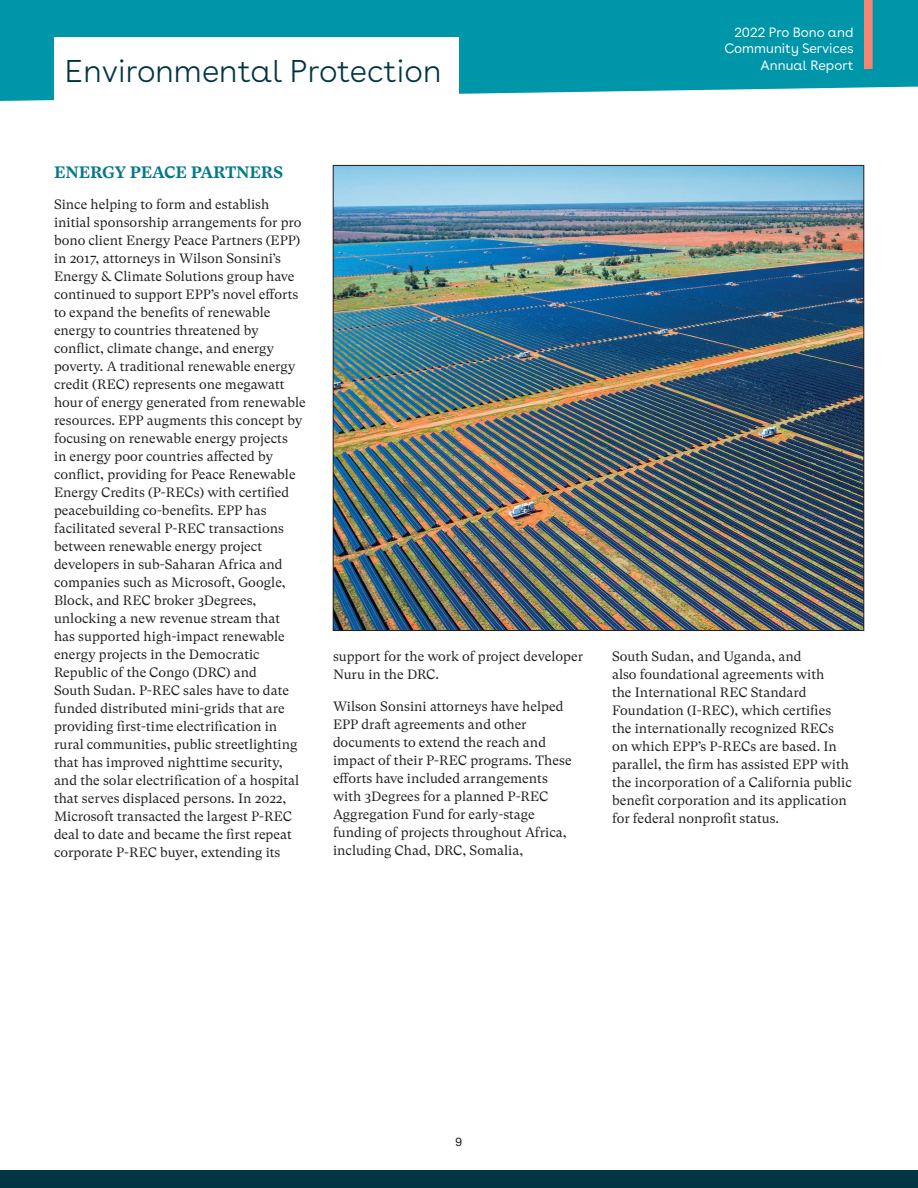
<style>
.page{position:relative;width:918px;height:1188px;background:#fff}
.page>*{position:absolute;margin:0;border:0;box-sizing:border-box;transform-origin:0 0}
.t1{font:300 31.5px "Buenos Aires";color:#003543}
.t2{font:700 16.5px "GT Super Text";color:#05788c}
.t3{font:13.5px/18px "GT Super Text";color:#231f20}
.t4{font:13.5px/16.2px "Buenos Aires";color:#fff;text-align:right}
.t5{font:12px "Helvetica Neue";color:#231f20}
</style>
<div class="page">
<svg style="left:0;top:0;width:918px;height:101px;background:#149eaf"></svg>
<div style="left:864px;top:0;width:9px;height:69px;background:#f48673"></div>
<div style="left:0;top:1171px;width:918px;height:17px;background:#003543"></div>
<div style="left:54px;top:38px;width:405px;height:70px;background:#fff"></div>
<img style="left:335px;top:167px;width:527px;height:462px">
<h1 class="t1" style="left:65px;top:46px;width:378px">Environmental Protection</h1>
<p class="t4" style="left:724px;top:23px;width:131px">2022 Pro Bono and<br>Community Services<br>Annual Report</p>
<p class="t2" style="left:54px;top:163px;width:231px">ENERGY PEACE PARTNERS</p>
<p class="t3" style="left:54px;top:196px;width:253px">Since helping to form and establish initial sponsorship arrangements for pro bono client Energy Peace Partners (EPP) in 2017, attorneys in Wilson Sonsini’s Energy &amp; Climate Solutions group have continued to support EPP’s novel efforts to expand the benefits of renewable energy to countries threatened by conflict, climate change, and energy poverty. A traditional renewable energy credit (REC) represents one megawatt hour of energy generated from renewable resources. EPP augments this concept by focusing on renewable energy projects<br>in energy poor countries affected by conflict, providing for Peace Renewable Energy Credits (P-RECs) with certified peacebuilding co-benefits. EPP has facilitated several P-REC transactions between renewable energy project developers in sub-Saharan Africa and companies such as Microsoft, Google, Block, and REC broker 3Degrees, unlocking a new revenue stream that<br>has supported high-impact renewable energy projects in the Democratic Republic of the Congo (DRC) and<br>South Sudan. P-REC sales have to date funded distributed mini-grids that are providing first-time electrification in rural communities, public streetlighting that has improved nighttime security, and the solar electrification of a hospital that serves displaced persons. In 2022, Microsoft transacted the largest P-REC deal to date and became the first repeat corporate P-REC buyer, extending its</p>
<p class="t3" style="left:333px;top:647px;width:251px">support for the work of project developer<br>Nuru in the DRC.</p>
<p class="t3" style="left:333px;top:697px;width:240px">Wilson Sonsini attorneys have helped EPP draft agreements and other documents to extend the reach and impact of their P-REC programs. These efforts have included arrangements with 3Degrees for a planned P-REC Aggregation Fund for early-stage funding of projects throughout Africa, including Chad, DRC, Somalia,</p>
<p class="t3" style="left:612px;top:647px;width:241px">South Sudan, and Uganda, and<br>also foundational agreements with<br>the International REC Standard Foundation (I-REC), which certifies the internationally recognized RECs on which EPP’s P-RECs are based. In parallel, the firm has assisted EPP with the incorporation of a California public benefit corporation and its application for federal nonprofit status.</p>
<p class="t5" style="left:456px;top:1133px;width:8px">9</p>
</div>
